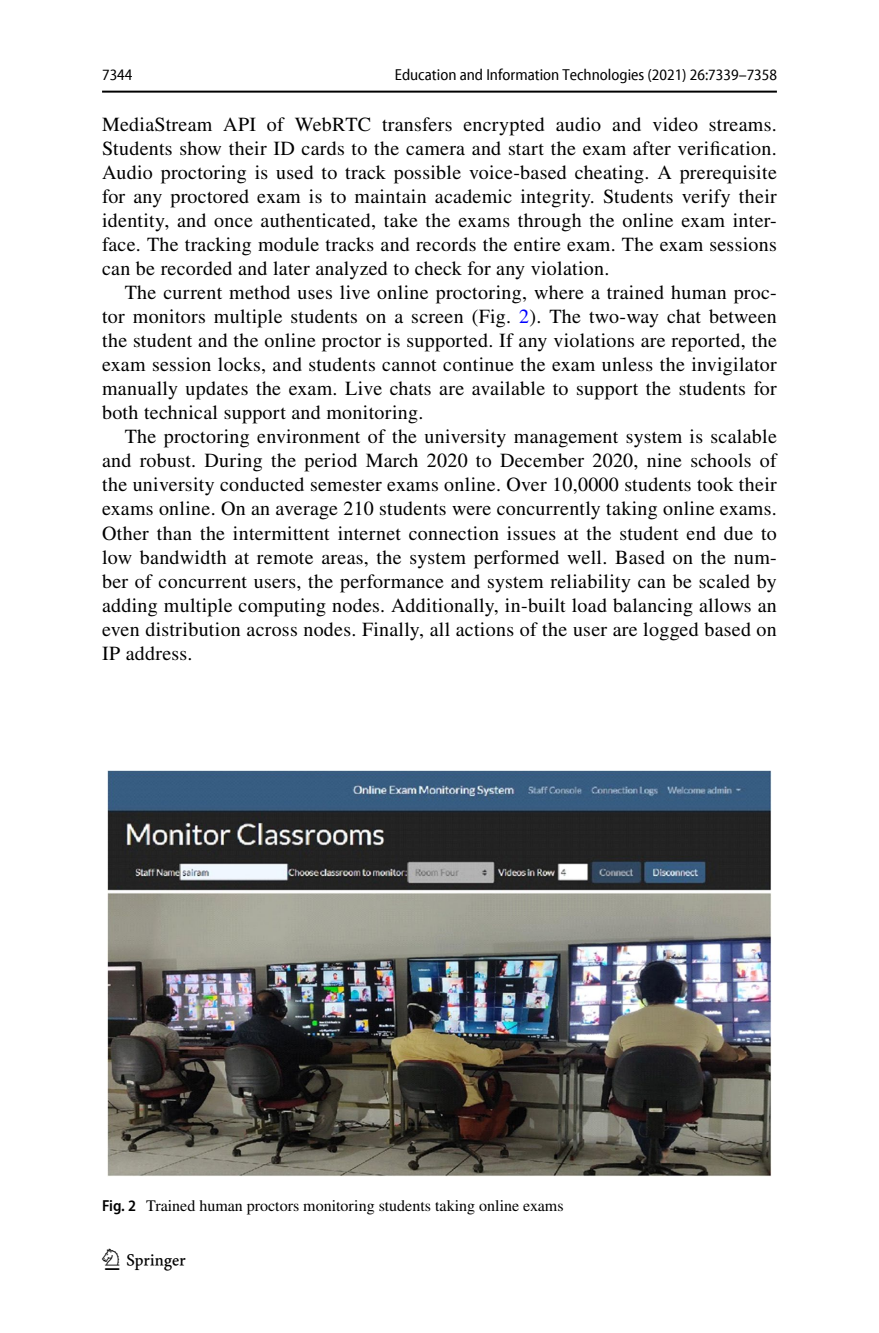
<style>
.page{position:relative;width:879px;height:1333px;background:#fff}
.page>*{position:absolute;margin:0;border:0;box-sizing:border-box;transform-origin:0 0}
.t1{font:30px "Springnew Regular 4";color:#000}
.t2{font:20px/24px "STIX";letter-spacing:.015em;color:#000;text-align:justify}
.t3{font:16px "STIX";color:#000}
.t4{font:16px "Myriad Pro Unic Semi Condensed 2";color:#000}
.s1{color:#00f}
.s2{font-family:"Myriad Pro";font-weight:600;font-stretch:semi-condensed}
</style>
<div class="page">
<hr style="left:102px;top:91px;width:675px;height:2px;background:#000">
<img style="left:108px;top:770px;width:663px;height:406px">
<p class="t4" style="left:102px;top:69px;width:32px">7344</p>
<p class="t4" style="left:395px;top:69px;width:384px">Education and Information Technologies (2021) 26:7339–7358</p>
<p class="t2" style="left:102px;top:114px;width:676px">MediaStream API of WebRTC transfers encrypted audio and video streams.<br>Students show their ID cards to the camera and start the exam after verification.<br>Audio proctoring is used to track possible voice-based cheating. A prerequisite for any proctored exam is to maintain academic integrity. Students verify their identity, and once authenticated, take the exams through the online exam inter&shy;face. The tracking module tracks and records the entire exam. The exam sessions can be recorded and later analyzed to check for any violation.</p>
<p class="t2" style="left:102px;top:282px;width:676px;text-indent:23px">The current method uses live online proctoring, where a trained human proc&shy;tor monitors multiple students on a screen (Fig. <span class="s1">2</span>). The two-way chat between the student and the online proctor is supported. If any violations are reported, the exam session locks, and students cannot continue the exam unless the invigilator manually updates the exam. Live chats are available to support the students for both technical support and monitoring.</p>
<p class="t2" style="left:102px;top:426px;width:676px;text-indent:23px">The proctoring environment of the university management system is scalable and robust. During the period March 2020 to December 2020, nine schools of the university conducted semester exams online. Over 10,0000 students took their exams online. On an average 210 students were concurrently taking online exams.<br>Other than the intermittent internet connection issues at the student end due to low bandwidth at remote areas, the system performed well. Based on the num&shy;ber of concurrent users, the performance and system reliability can be scaled by adding multiple computing nodes. Additionally, in-built load balancing allows an even distribution across nodes. Finally, all actions of the user are logged based on IP address.</p>
<p class="t3" style="left:102px;top:1194px;width:463px"><span class="s2">Fig. 2</span> Trained human proctors monitoring students taking online exams</p>
<h1 class="t1" style="left:105px;top:1248px;width:83px">1 3</h1>
</div>
